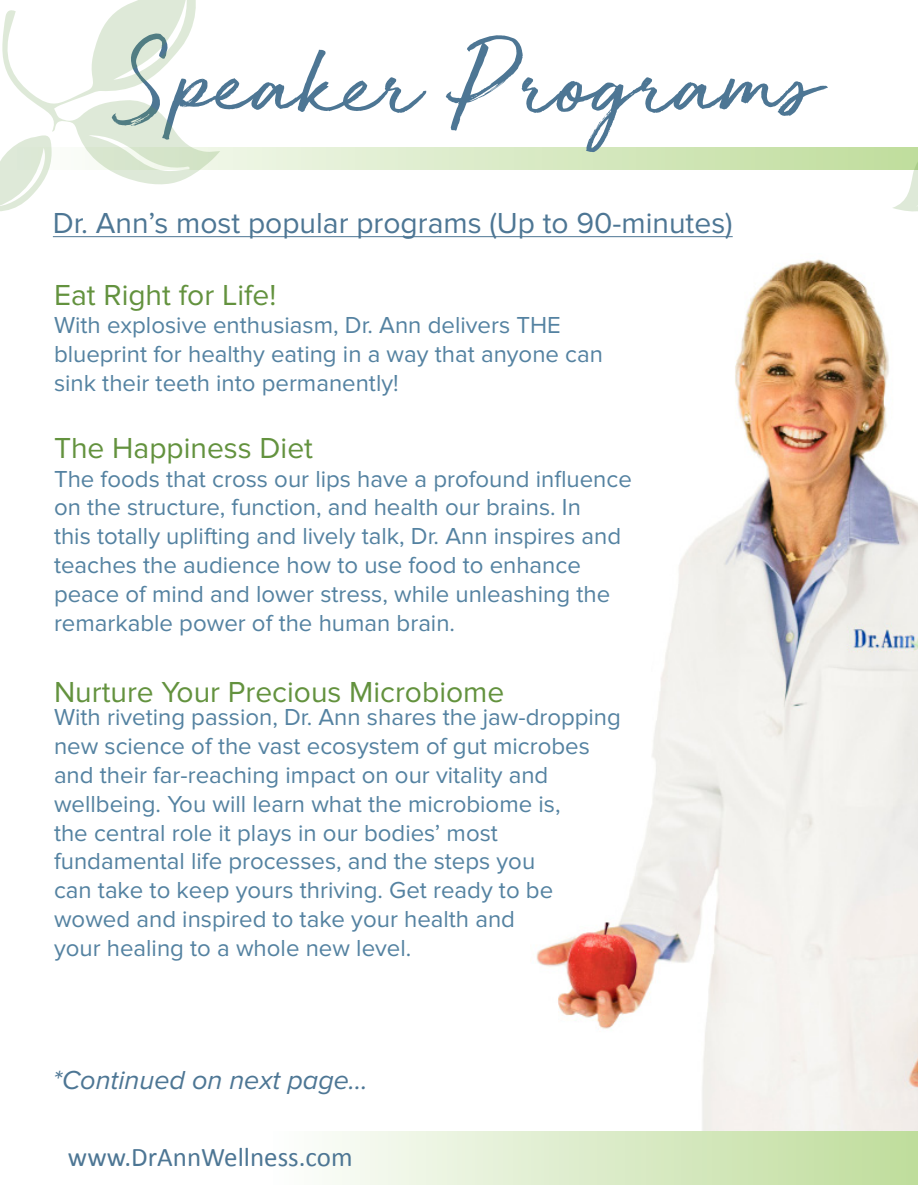
<style>
.page{position:relative;width:918px;height:1188px;background:#fff}
.page>*{position:absolute;margin:0;border:0;box-sizing:border-box;transform-origin:0 0}
.t1{font:108px "Golden Plains";color:#4d7694}
.t2{font:30px "Proxima Nova";color:#63923e}
.t3{font:30px "Proxima Nova";color:#4d7694}
.t4{font:italic 27px "Proxima Nova";color:#4d7694}
.t5{font:27px "Calibri";color:#4d7694}
.t6{font:24px/28.8px "Proxima Nova";color:#5482a1}
</style>
<div class="page">
<div style="left:268px;top:1131px;width:650px;height:54px;background:linear-gradient(to right,#fdfefd,#bedc9b)"></div>
<img style="left:495px;top:237px;width:423px;height:893px">
<svg style="left:220px;top:148px;width:672px;height:21px;background:#d7e9c2"></svg>
<hr style="left:53px;top:236px;width:680px;height:1px;background:#4d7694">
<svg style="left:0;top:0;width:220px;height:211px"></svg>
<svg style="left:892px;top:147px;width:26px;height:65px"></svg>
<p class="t1" style="left:119px;top:9px;width:699px">Speaker Programs</p>
<p class="t3" style="left:53px;top:205px;width:681px">Dr. Ann’s most popular programs (Up to 90-minutes)</p>
<p class="t2" style="left:54px;top:277px;width:224px">Eat Right for Life!</p>
<p class="t6" style="left:54px;top:311px;width:551px">With explosive enthusiasm, Dr. Ann delivers THE blueprint for healthy eating in a way that anyone can sink their teeth into permanently!</p>
<p class="t2" style="left:54px;top:431px;width:261px">The Happiness Diet</p>
<p class="t6" style="left:54px;top:465px;width:579px">The foods that cross our lips have a profound influence on the structure, function, and health our brains. In<br>this totally uplifting and lively talk, Dr. Ann inspires and teaches the audience how to use food to enhance peace of mind and lower stress, while unleashing the remarkable power of the human brain.</p>
<p class="t2" style="left:54px;top:674px;width:452px">Nurture Your Precious Microbiome</p>
<p class="t6" style="left:54px;top:703px;width:568px">With riveting passion, Dr. Ann shares the jaw-dropping</p>
<p class="t6" style="left:54px;top:732px;width:537px">new science of the vast ecosystem of gut microbes</p>
<p class="t6" style="left:54px;top:761px;width:496px">and their far-reaching impact on our vitality and</p>
<p class="t6" style="left:54px;top:790px;width:508px">wellbeing. You will learn what the microbiome is,</p>
<p class="t6" style="left:54px;top:819px;width:445px">the central role it plays in our bodies’ most</p>
<p class="t6" style="left:54px;top:847px;width:483px">fundamental life processes, and the steps you</p>
<p class="t6" style="left:54px;top:876px;width:501px">can take to keep yours thriving. Get ready to be</p>
<p class="t6" style="left:54px;top:905px;width:463px">wowed and inspired to take your health and</p>
<p class="t6" style="left:54px;top:934px;width:359px">your healing to a whole new level.</p>
<p class="t4" style="left:53px;top:1065px;width:316px">*Continued on next page...</p>
<p class="t5" style="left:68px;top:1138px;width:286px">www.DrAnnWellness.com</p>
</div>
